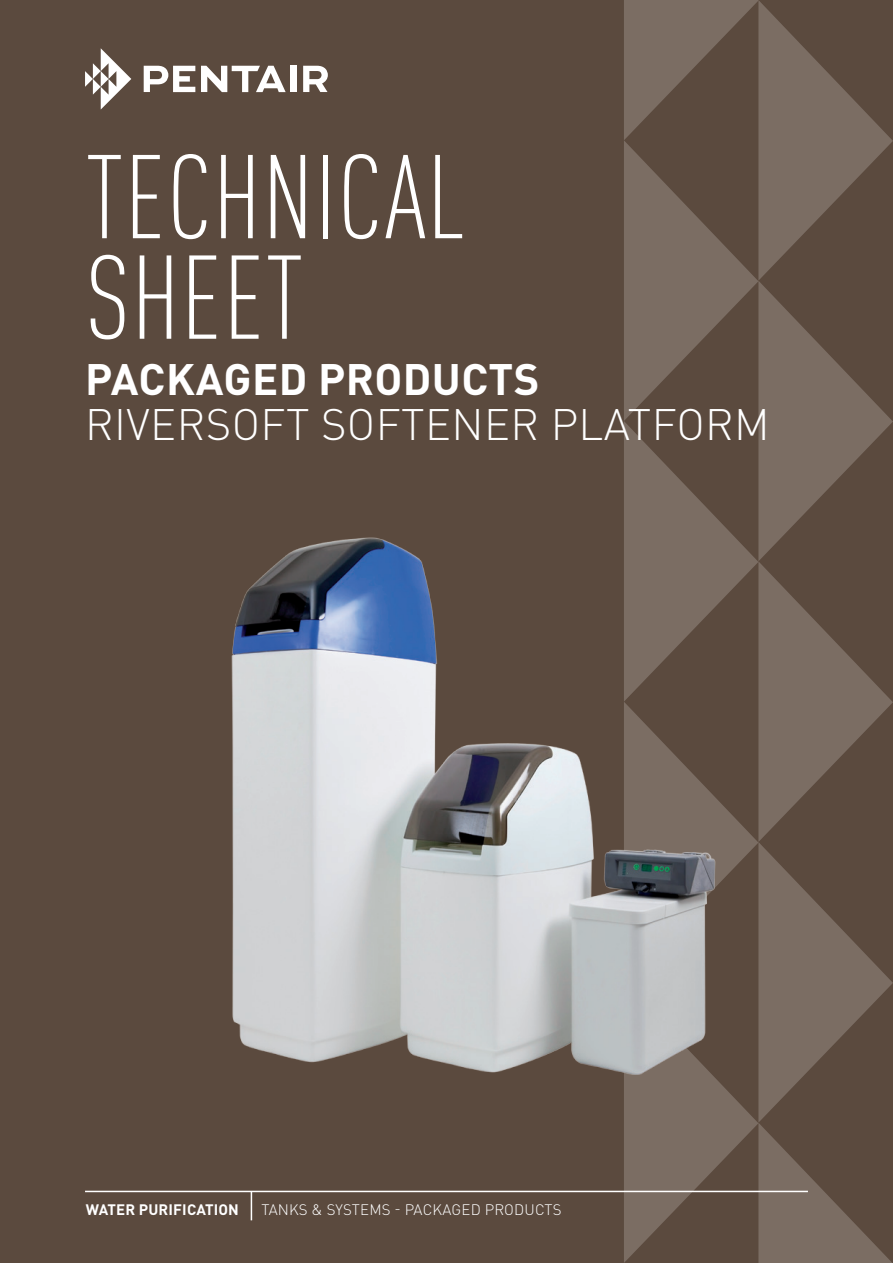
<style>
.page{position:relative;width:893px;height:1263px;background:#fff}
.page>*{position:absolute;margin:0;border:0;box-sizing:border-box;transform-origin:0 0}
.t1{font:300 condensed 117px/100.5px "DIN Pro";letter-spacing:.01em;color:#fff}
.t2{font:300 43.5px "DIN Pro";letter-spacing:.01em;color:#fff}
.t3{font:700 43.5px "DIN Pro";letter-spacing:.01em;color:#fff}
.t4{font:300 15px "DIN Pro";letter-spacing:.01em;color:#fff}
.t5{font:700 15px "DIN Pro";letter-spacing:.01em;color:#fff}
</style>
<div class="page">
<div style="left:0;top:0;width:624px;height:1263px;background:#5b4a3e"></div>
<svg style="left:85px;top:48px;width:46px;height:62px"></svg>
<svg style="left:144px;top:66px;width:51px;height:26px"></svg>
<svg style="left:201px;top:66px;width:85px;height:26px"></svg>
<div style="left:290px;top:66px;width:6px;height:26px;background:#fff"></div>
<svg style="left:303px;top:66px;width:25px;height:26px"></svg>
<svg style="left:624px;top:0;width:269px;height:1263px;background:#6a5a4f"></svg>
<hr style="left:85px;top:1191px;width:723px;height:1px;background:#fff">
<svg style="left:251px;top:1192px;width:1px;height:28px"></svg>
<img style="left:205px;top:535px;width:519px;height:549px">
<h1 class="t1" style="left:86px;top:140px;width:381px">TECHNICAL<br>SHEET</h1>
<h2 class="t3" style="left:85px;top:343px;width:456px">PACKAGED PRODUCTS</h2>
<h2 class="t2" style="left:85px;top:390px;width:686px">RIVERSOFT SOFTENER PLATFORM</h2>
<p class="t5" style="left:86px;top:1197px;width:155px">WATER PURIFICATION</p>
<p class="t4" style="left:261px;top:1198px;width:302px">TANKS &amp; SYSTEMS - PACKAGED PRODUCTS</p>
</div>
